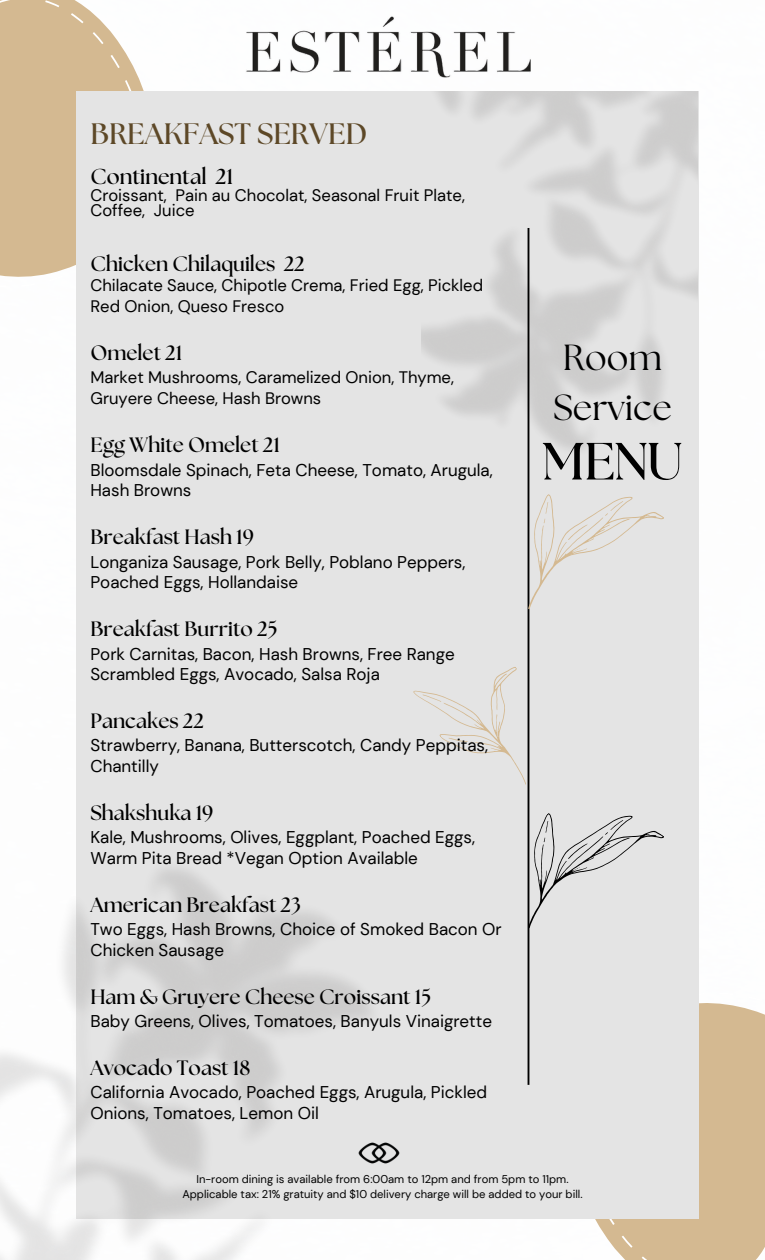
<style>
.page{position:relative;width:765px;height:1260px;background:#fff}
.page>*{position:absolute;margin:0;border:0;box-sizing:border-box;transform-origin:0 0}
.t1{font:700 52.25px "The Seasons";color:#000}
.t2{font:36.25px/50.6px "The Seasons";color:#000}
.t3{font:700 29.5px "The Seasons";color:#5d4827}
.t4{font:700 21.62px "The Seasons";color:#000}
.t5{font:700 20.75px "The Seasons";color:#000}
.t6{font:17px/20.6px "DM Sans";color:#000}
.t7{font:16.62px/20.6px "DM Sans";color:#000}
.t8{font:11.25px/15px "DM Sans";color:#000;text-align:center}
</style>
<div class="page">
<svg style="left:0;top:0;width:144px;height:277px;background:#d7bf9b"></svg>
<div style="left:595px;top:1003px;width:170px;height:257px;background:#d4b991"></div>
<div style="left:76px;top:91px;width:623px;height:1128px;background:#e4e4e4"></div>
<img style="left:421px;top:91px;width:277px;height:360px">
<hr style="left:528px;top:228px;width:1px;height:857px;background:#000">
<svg style="left:413px;top:451px;width:251px;height:507px"></svg>
<img style="left:246px;top:16px;width:285px;height:62px">
<img style="left:358px;top:1142px;width:42px;height:22px">
<h3 class="t3" style="left:90px;top:120px;width:278px">BREAKFAST SERVED</h3>
<p class="t4" style="left:90px;top:167px;width:144px">Continental 21</p>
<p class="t7" style="left:90px;top:188px;width:376px;line-height:15px">Croissant, Pain au Chocolat, Seasonal Fruit Plate,<br>Coffee, Juice</p>
<p class="t5" style="left:90px;top:255px;width:216px">Chicken Chilaquiles 22</p>
<p class="t7" style="left:90px;top:275px;width:394px">Chilacate Sauce, Chipotle Crema, Fried Egg, Pickled<br>Red Onion, Queso Fresco</p>
<p class="t5" style="left:90px;top:344px;width:93px">Omelet 21</p>
<p class="t7" style="left:90px;top:367px;width:365px">Market Mushrooms, Caramelized Onion, Thyme,<br>Gruyere Cheese, Hash Browns</p>
<p class="t5" style="left:90px;top:436px;width:191px">Egg White Omelet 21</p>
<p class="t6" style="left:90px;top:460px;width:404px">Bloomsdale Spinach, Feta Cheese, Tomato, Arugula,<br>Hash Browns</p>
<p class="t5" style="left:90px;top:528px;width:165px">Breakfast Hash 19</p>
<p class="t6" style="left:90px;top:552px;width:377px">Longaniza Sausage, Pork Belly, Poblano Peppers,<br>Poached Eggs, Hollandaise</p>
<p class="t5" style="left:90px;top:619px;width:189px">Breakfast Burrito 25</p>
<p class="t6" style="left:90px;top:643px;width:366px">Pork Carnitas, Bacon, Hash Browns, Free Range<br>Scrambled Eggs, Avocado, Salsa Roja</p>
<p class="t5" style="left:90px;top:711px;width:115px">Pancakes 22</p>
<p class="t6" style="left:90px;top:735px;width:399px">Strawberry, Banana, Butterscotch, Candy Peppitas,<br>Chantilly</p>
<p class="t5" style="left:90px;top:803px;width:125px">Shakshuka 19</p>
<p class="t6" style="left:90px;top:827px;width:386px">Kale, Mushrooms, Olives, Eggplant, Poached Eggs,<br>Warm Pita Bread *Vegan Option Available</p>
<p class="t5" style="left:90px;top:895px;width:212px">American Breakfast 23</p>
<p class="t6" style="left:90px;top:919px;width:413px">Two Eggs, Hash Browns, Choice of Smoked Bacon Or<br>Chicken Sausage</p>
<p class="t5" style="left:90px;top:987px;width:343px">Ham &amp; Gruyere Cheese Croissant 15</p>
<p class="t6" style="left:90px;top:1011px;width:403px">Baby Greens, Olives, Tomatoes, Banyuls Vinaigrette</p>
<p class="t5" style="left:90px;top:1058px;width:161px">Avocado Toast 18</p>
<p class="t6" style="left:90px;top:1082px;width:398px">California Avocado, Poached Eggs, Arugula, Pickled<br>Onions, Tomatoes, Lemon Oil</p>
<h2 class="t2" style="left:553px;top:334px;width:120px">Room<br>Service</h2>
<h1 class="t1" style="left:542px;top:438px;width:142px">MENU</h1>
<p class="t8" style="left:182px;top:1172px;width:402px">In-room dining is available from 6:00am to 12pm and from 5pm to 11pm.<br>Applicable tax: 21% gratuity and $10 delivery charge will be added to your bill.</p>
</div>
